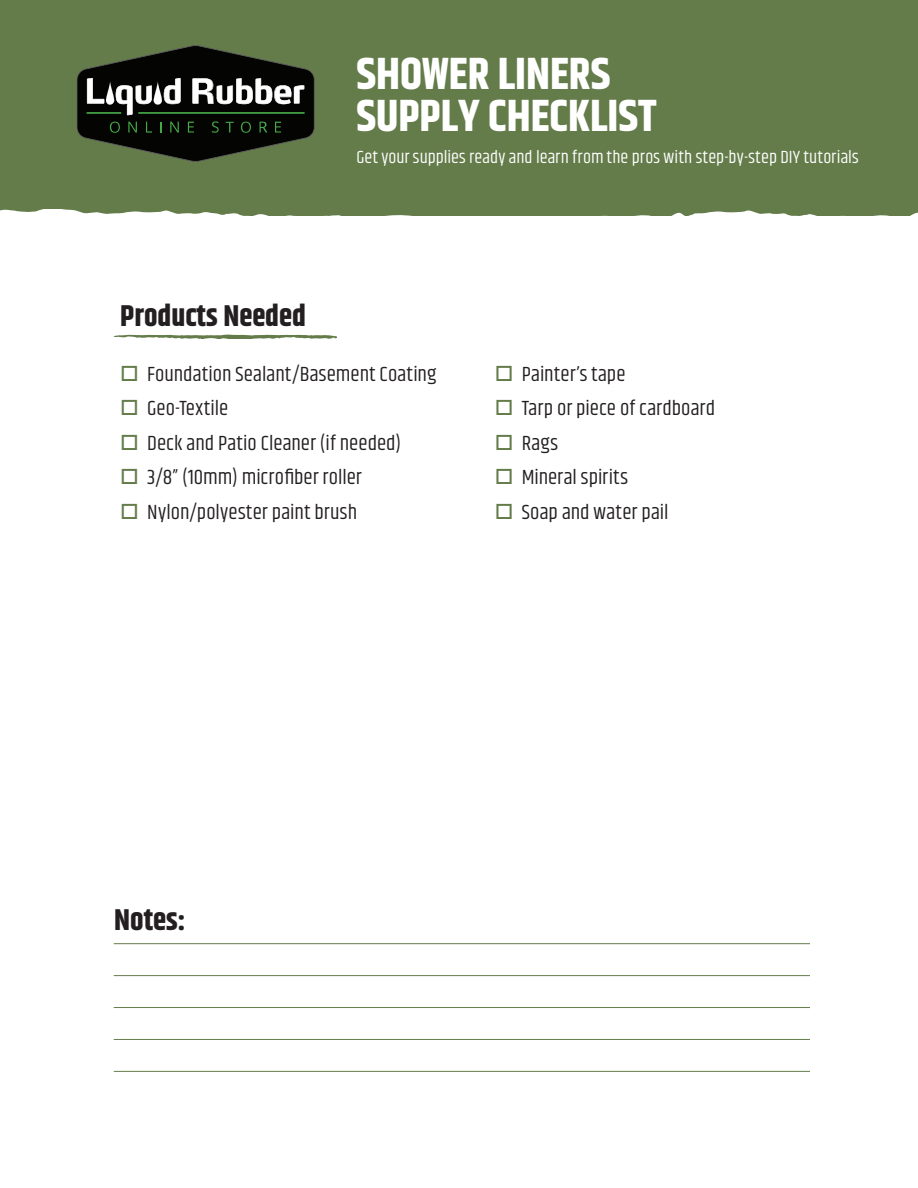
<style>
.page{position:relative;width:918px;height:1188px;background:#fff}
.page>*{position:absolute;margin:0;border:0;box-sizing:border-box;transform-origin:0 0}
.t1{font:700 45px/42px "Khand";color:#fff}
.t2{font:700 30px "Khand";color:#231f20}
.t3{font:21px/34.5px "Khand";color:#231f20}
.t4{font:18px "Khand";letter-spacing:.01em;color:#fff}
</style>
<div class="page">
<svg style="left:0;top:208px;width:918px;height:7px;background:#7b8f65"></svg>
<div style="left:0;top:0;width:918px;height:208px;background:#647c4a"></div>
<svg style="left:114px;top:335px;width:222px;height:3px"></svg>
<hr style="left:114px;top:943px;width:696px;height:1px;background:#647c4a">
<hr style="left:114px;top:975px;width:696px;height:1px;background:#647c4a">
<hr style="left:114px;top:1007px;width:696px;height:1px;background:#647c4a">
<hr style="left:114px;top:1039px;width:696px;height:1px;background:#647c4a">
<hr style="left:114px;top:1071px;width:696px;height:1px;background:#647c4a">
<svg style="left:77px;top:45px;width:238px;height:117px"></svg>
<h1 class="t1" style="left:356px;top:55px;width:302px">SHOWER LINERS<br>SUPPLY CHECKLIST</h1>
<p class="t4" style="left:356px;top:147px;width:504px">Get your supplies ready and learn from the pros with step-by-step DIY tutorials</p>
<h2 class="t2" style="left:120px;top:295px;width:187px">Products Needed</h2>
<p class="t3" style="left:147px;top:358px;width:291px">Foundation Sealant/Basement Coating<br>Geo-Textile<br>Deck and Patio Cleaner (if needed)<br>3/8” (10mm) microfiber roller<br>Nylon/polyester paint brush</p>
<p class="t3" style="left:522px;top:358px;width:195px">Painter’s tape<br>Tarp or piece of cardboard<br>Rags<br>Mineral spirits<br>Soap and water pail</p>
<h2 class="t2" style="left:114px;top:899px;width:73px">Notes:</h2>
</div>
